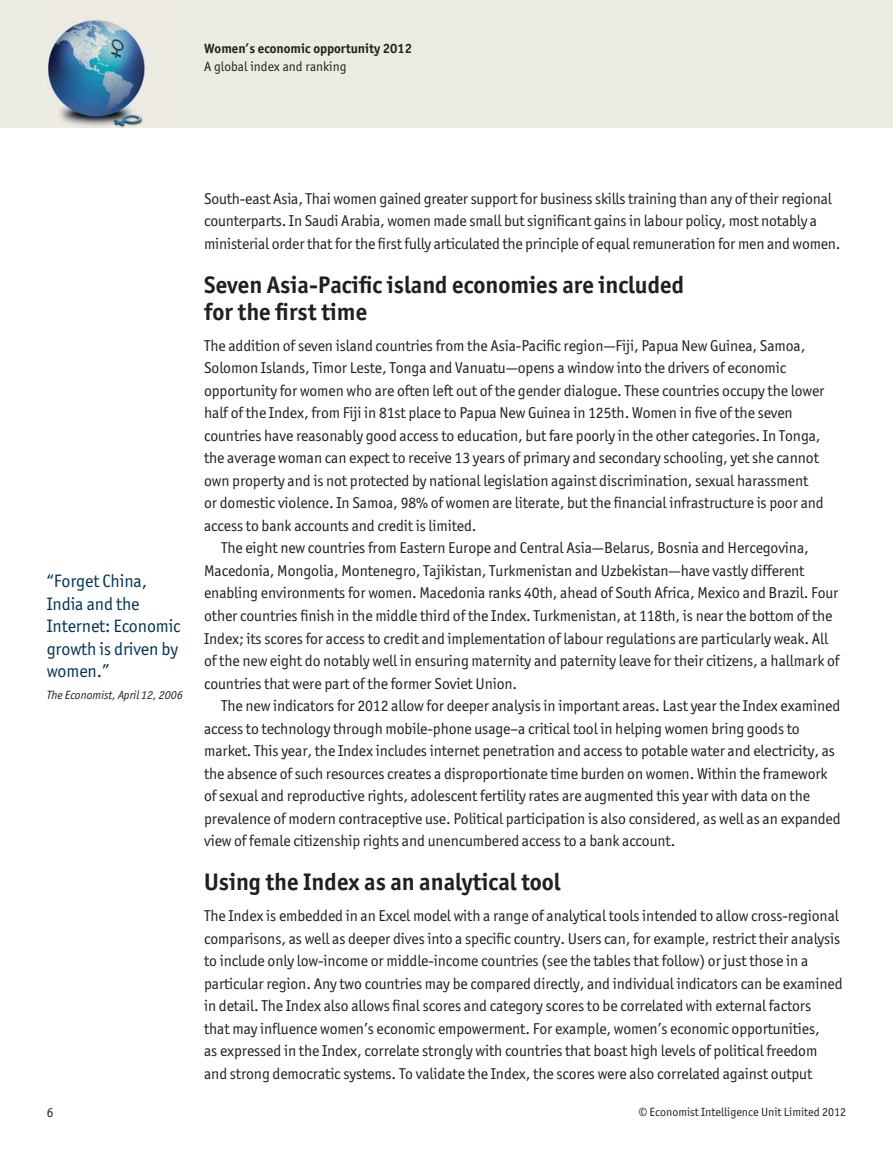
<style>
.page{position:relative;width:893px;height:1149px;background:#fff}
.page>*{position:absolute;margin:0;border:0;box-sizing:border-box;transform-origin:0 0}
.t1{font:700 24px/27px "Officina San ITC";color:#231f20}
.t2{font:18px/22.5px "Officina San ITC";letter-spacing:-.005em;color:#003556}
.t3{font:15.75px/22.5px "Officina San ITC";letter-spacing:-.005em;color:#231f20}
.t4{font:700 13.5px "Officina San ITC";color:#231f20}
.t5{font:13.5px "Officina San ITC";color:#231f20}
.t6{font:12px "Officina San ITC";color:#231f20}
.t7{font:italic 12px "Officina San ITC";color:#231f20}
</style>
<div class="page">
<div style="left:0;top:0;width:893px;height:128px;background:#ecebe1"></div>
<img style="left:47px;top:20px;width:99px;height:108px">
<p class="t4" style="left:204px;top:42px;width:209px">Women’s economic opportunity 2012</p>
<p class="t5" style="left:204px;top:60px;width:144px">A global index and ranking</p>
<p class="t2" style="left:47px;top:570px;width:135px">“Forget China,<br>India and the<br>Internet: Economic growth is driven by women.”</p>
<p class="t7" style="left:47px;top:688px;width:138px">The Economist, April 12, 2006</p>
<p class="t5" style="left:47px;top:1105px;width:8px">6</p>
<p class="t3" style="left:204px;top:187px;width:638px">South-east Asia, Thai women gained greater support for business skills training than any of their regional counterparts. In Saudi Arabia, women made small but significant gains in labour policy, most notably a ministerial order that for the first fully articulated the principle of equal remuneration for men and women.</p>
<h1 class="t1" style="left:204px;top:272px;width:482px">Seven Asia-Pacific island economies are included for the first time</h1>
<p class="t3" style="left:204px;top:334px;width:622px">The addition of seven island countries from the Asia-Pacific region—Fiji, Papua New Guinea, Samoa, Solomon Islands, Timor Leste, Tonga and Vanuatu—opens a window into the drivers of economic opportunity for women who are often left out of the gender dialogue. These countries occupy the lower half of the Index, from Fiji in 81st place to Papua New Guinea in 125th. Women in five of the seven countries have reasonably good access to education, but fare poorly in the other categories. In Tonga, the average woman can expect to receive 13 years of primary and secondary schooling, yet she cannot own property and is not protected by national legislation against discrimination, sexual harassment or domestic violence. In Samoa, 98% of women are literate, but the financial infrastructure is poor and access to bank accounts and credit is limited.</p>
<p class="t3" style="left:204px;top:537px;width:637px;text-indent:17px">The eight new countries from Eastern Europe and Central Asia—Belarus, Bosnia and Hercegovina, Macedonia, Mongolia, Montenegro, Tajikistan, Turkmenistan and Uzbekistan—have vastly different enabling environments for women. Macedonia ranks 40th, ahead of South Africa, Mexico and Brazil. Four other countries finish in the middle third of the Index. Turkmenistan, at 118th, is near the bottom of the Index; its scores for access to credit and implementation of labour regulations are particularly weak. All of the new eight do notably well in ensuring maternity and paternity leave for their citizens, a hallmark of countries that were part of the former Soviet Union.</p>
<p class="t3" style="left:204px;top:694px;width:638px;text-indent:17px">The new indicators for 2012 allow for deeper analysis in important areas. Last year the Index examined access to technology through mobile-phone usage–a critical tool in helping women bring goods to market. This year, the Index includes internet penetration and access to potable water and electricity, as the absence of such resources creates a disproportionate time burden on women. Within the framework of sexual and reproductive rights, adolescent fertility rates are augmented this year with data on the prevalence of modern contraceptive use. Political participation is also considered, as well as an expanded view of female citizenship rights and unencumbered access to a bank account.</p>
<h1 class="t1" style="left:204px;top:869px;width:358px">Using the Index as an analytical tool</h1>
<p class="t3" style="left:204px;top:904px;width:640px">The Index is embedded in an Excel model with a range of analytical tools intended to allow cross-regional comparisons, as well as deeper dives into a specific country. Users can, for example, restrict their analysis to include only low-income or middle-income countries (see the tables that follow) or just those in a particular region. Any two countries may be compared directly, and individual indicators can be examined in detail. The Index also allows final scores and category scores to be correlated with external factors<br>that may influence women’s economic empowerment. For example, women’s economic opportunities,<br>as expressed in the Index, correlate strongly with countries that boast high levels of political freedom and strong democratic systems. To validate the Index, the scores were also correlated against output</p>
<p class="t6" style="left:639px;top:1105px;width:209px">© Economist Intelligence Unit Limited 2012</p>
</div>
